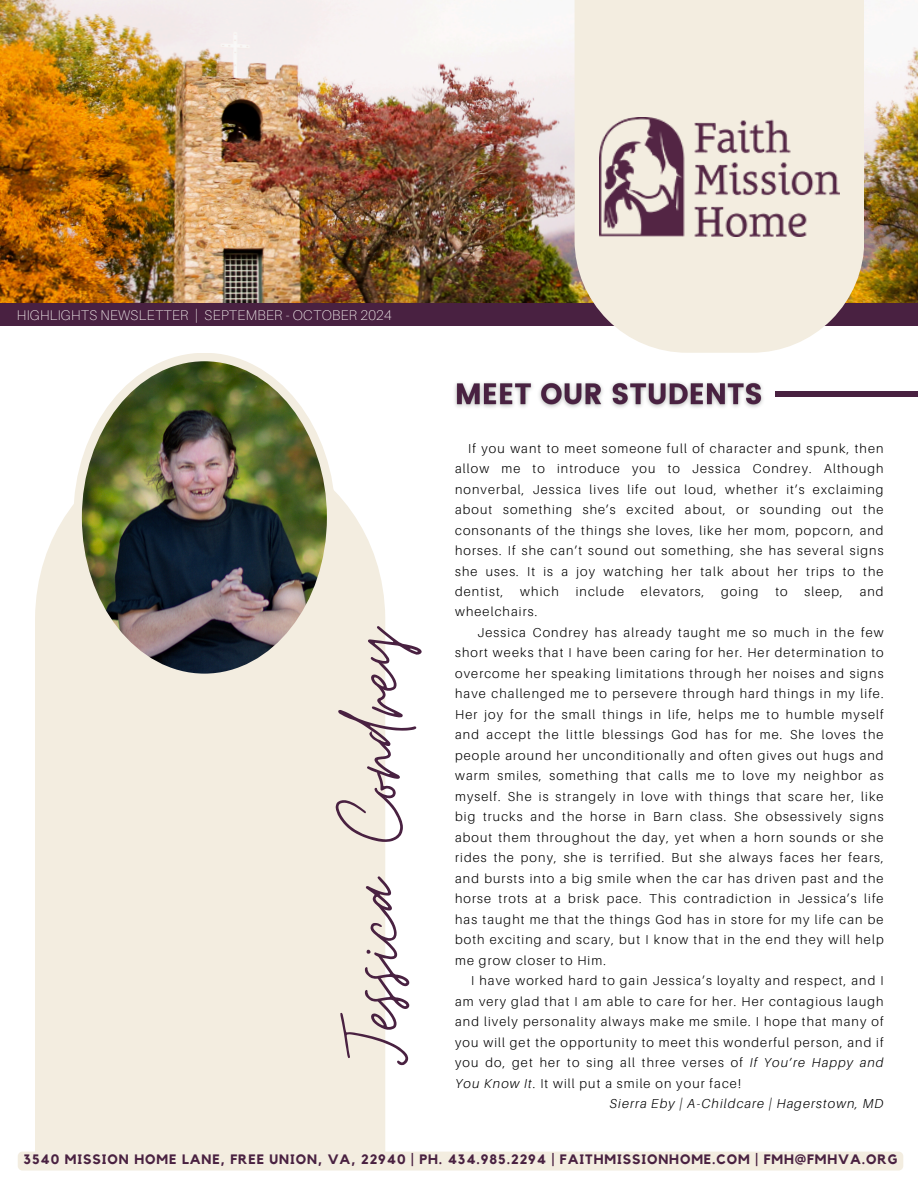
<style>
.page{position:relative;width:918px;height:1188px;background:#fff}
.page>*{position:absolute;margin:0;border:0;box-sizing:border-box;transform-origin:0 0}
.t1{font:104.7px "Moon Time";color:#492141}
.t2{font:100 13.95px "Aileron";letter-spacing:.02em;color:#fffdf9}
.t3{font:700 13.65px "Kollektif";letter-spacing:.07em;color:#492141}
.t4{font:300 12.9px/20.5px "Aileron";letter-spacing:.085em;color:#000;text-align:justify}
.t5{font:italic 300 12.9px "Aileron";letter-spacing:.085em;color:#000}
.s1{font-style:italic}
</style>
<div class="page">
<img style="left:0;top:0;width:918px;height:303px">
<div style="left:0;top:303px;width:918px;height:23px;background:#492141"></div>
<div style="left:575px;top:0;width:289px;height:353px;background:#f3ede0"></div>
<img style="left:600px;top:117px;width:239px;height:119px">
<div style="left:35px;top:492px;width:350px;height:660px;background:#f3ede0"></div>
<img style="left:73px;top:353px;width:262px;height:329px">
<div style="left:775px;top:391px;width:143px;height:5px;background:#492141"></div>
<img style="left:454px;top:382px;width:309px;height:26px">
<div style="left:18px;top:1152px;width:885px;height:19px;background:#f3ede0"></div>
<p class="t2" style="left:17px;top:306px;width:376px">HIGHLIGHTS NEWSLETTER | SEPTEMBER - OCTOBER 2024</p>
<h1 class="t1" style="left:312px;top:1065px;width:441px;rotate:-90deg">Jessica Condrey</h1>
<p class="t4" style="left:455px;top:438px;width:430px;text-indent:13px">If you want to meet someone full of character and spunk, then allow me to introduce you to Jessica Condrey. Although nonverbal, Jessica lives life out loud, whether it’s exclaiming about something she’s excited about, or sounding out the consonants of the things she loves, like her mom, popcorn, and horses. If she can’t sound out something, she has several signs she uses. It is a joy watching her talk about her trips to the dentist,</p>
<p class="t4" style="left:520px;top:581px;width:40px">which</p>
<p class="t4" style="left:576px;top:581px;width:50px">include</p>
<p class="t4" style="left:641px;top:581px;width:65px">elevators,</p>
<p class="t4" style="left:721px;top:581px;width:39px">going</p>
<p class="t4" style="left:775px;top:581px;width:14px">to</p>
<p class="t4" style="left:804px;top:581px;width:40px">sleep,</p>
<p class="t4" style="left:860px;top:581px;width:25px">and</p>
<p class="t4" style="left:455px;top:601px;width:84px">wheelchairs.</p>
<p class="t4" style="left:455px;top:622px;width:430px;text-indent:22px">Jessica Condrey has already taught me so much in the few short weeks that I have been caring for her. Her determination to overcome her speaking limitations through her noises and signs have challenged me to persevere through hard things in my life.<br>Her joy for the small things in life, helps me to humble myself and accept the little blessings God has for me. She loves the people around her unconditionally and often gives out hugs and warm smiles, something that calls me to love my neighbor as myself. She is strangely in love with things that scare her, like big trucks and the horse in Barn class. She obsessively signs about them throughout the day, yet when a horn sounds or she rides the pony, she is terrified. But she always faces her fears, and bursts into a big smile when the car has driven past and the horse trots at a brisk pace. This contradiction in Jessica’s life has taught me that the things God has in store for my life can be both exciting and scary, but I know that in the end they will help me grow closer to Him.</p>
<p class="t4" style="left:455px;top:970px;width:430px;text-indent:16px">I have worked hard to gain Jessica’s loyalty and respect, and I am very glad that I am able to care for her. Her contagious laugh and lively personality always make me smile. I hope that many of you will get the opportunity to meet this wonderful person, and if you do, get her to sing all three verses of <span class="s1">If You’re Happy and You Know It</span>. It will put a smile on your face!</p>
<p class="t5" style="left:610px;top:1096px;width:275px">Sierra Eby | A-Childcare | Hagerstown, MD</p>
<h3 class="t3" style="left:24px;top:1153px;width:875px">3540 MISSION HOME LANE, FREE UNION, VA, 22940 | PH. 434.985.2294 | FAITHMISSIONHOME.COM | FMH@FMHVA.ORG</h3>
</div>
